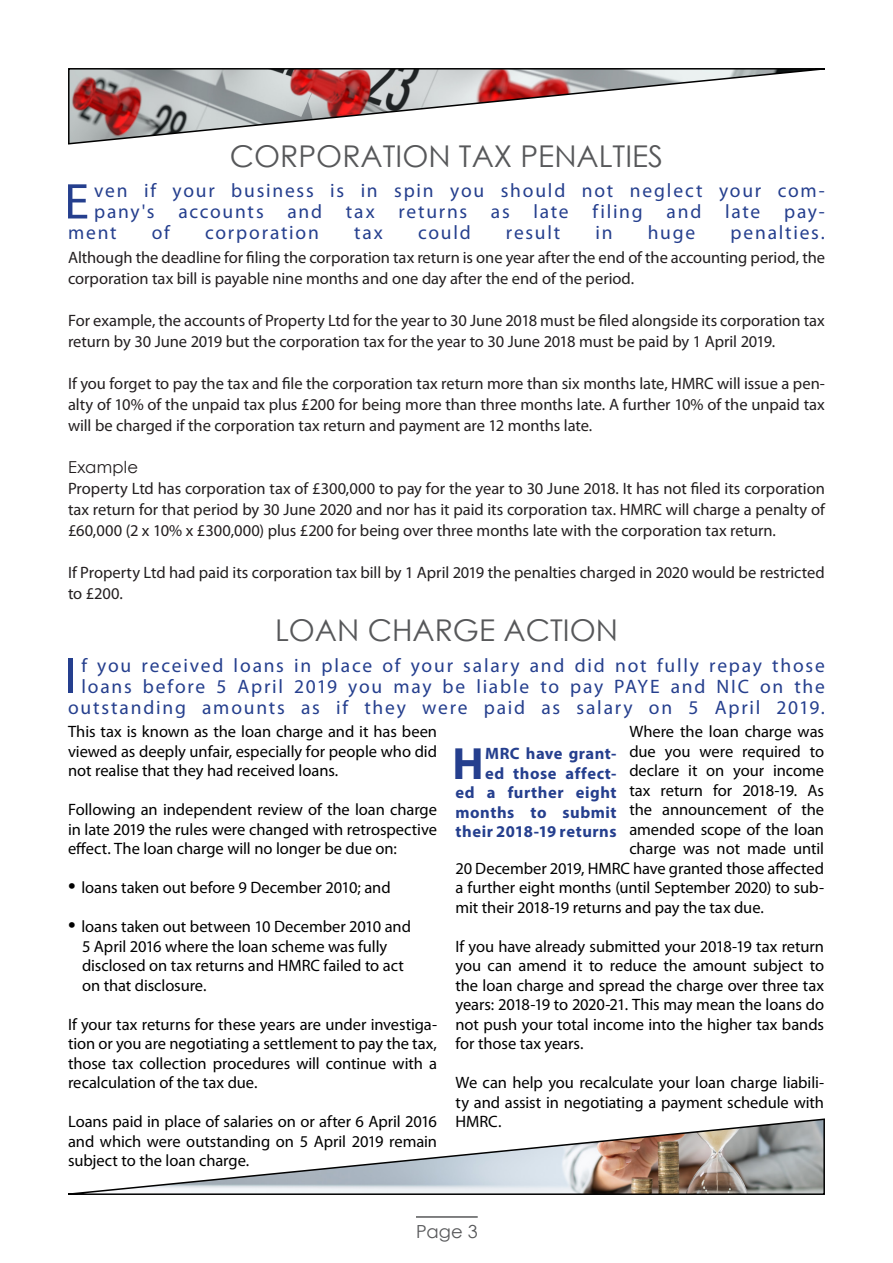
<style>
.page{position:relative;width:893px;height:1263px;background:#fff}
.page>*{position:absolute;margin:0;border:0;box-sizing:border-box;transform-origin:0 0}
.t1{font:50.7px "Myriad Pro";color:#253f8e}
.t2{font:700 45.45px "Myriad Pro";color:#253f8e}
.t3{font:30px "Century Gothic";color:#57585a}
.t4{font:19.5px/21px "Myriad Pro";letter-spacing:.09em;color:#253f8e;text-align:right}
.t5{font:18px "Century Gothic";color:#57585a}
.t6{font:16.5px/19.5px "Myriad Pro";letter-spacing:-.005em;color:#000;text-align:justify}
.t7{font:16.5px/21px "Myriad Pro";letter-spacing:-.005em;color:#231f20}
.t8{font:700 16.5px/19.5px "Myriad Pro";letter-spacing:.03em;color:#253f8e;text-align:right}
.t9{font:16.5px "Century Gothic";letter-spacing:.01em;color:#231f20}
.s1{font-size:27px}
</style>
<div class="page">
<hr style="left:416px;top:1216px;width:62px;height:2px;background:#57585a">
<svg style="left:68px;top:68px;width:757px;height:77px"></svg>
<svg style="left:68px;top:1118px;width:757px;height:77px"></svg>
<p class="t3" style="left:230px;top:135px;width:435px">CORPORATION TAX PENALTIES</p>
<p class="t1" style="left:64px;top:170px;width:26px">E</p>
<p class="t4" style="left:94px;top:180px;width:732px">ven if your business is in spin you should not neglect your com-</p>
<p class="t4" style="left:94px;top:201px;width:732px">pany's accounts and tax returns as late filing and late pay-</p>
<p class="t4" style="left:68px;top:222px;width:50px">ment</p>
<p class="t4" style="left:152px;top:222px;width:20px">of</p>
<p class="t4" style="left:205px;top:222px;width:115px">corporation</p>
<p class="t4" style="left:354px;top:222px;width:30px">tax</p>
<p class="t4" style="left:418px;top:222px;width:54px">could</p>
<p class="t4" style="left:506px;top:222px;width:56px">result</p>
<p class="t4" style="left:595px;top:222px;width:19px">in</p>
<p class="t4" style="left:648px;top:222px;width:49px">huge</p>
<p class="t4" style="left:730px;top:222px;width:96px">penalties.</p>
<p class="t7" style="left:68px;top:247px;width:758px">Although the deadline for filing the corporation tax return is one year after the end of the accounting period, the corporation tax bill is payable nine months and one day after the end of the period.</p>
<p class="t7" style="left:68px;top:310px;width:758px">For example, the accounts of Property Ltd for the year to 30 June 2018 must be filed alongside its corporation tax return by 30 June 2019 but the corporation tax for the year to 30 June 2018 must be paid by 1 April 2019.</p>
<p class="t7" style="left:68px;top:373px;width:758px;text-align:justify">If you forget to pay the tax and file the corporation tax return more than six months late, HMRC will issue a pen&shy;alty of 10% of the unpaid tax plus £200 for being more than three months late. A further 10% of the unpaid tax will be charged if the corporation tax return and payment are 12 months late.</p>
<p class="t9" style="left:68px;top:456px;width:72px">Example</p>
<p class="t7" style="left:68px;top:478px;width:758px;text-align:justify">Property Ltd has corporation tax of £300,000 to pay for the year to 30 June 2018. It has not filed its corporation tax return for that period by 30 June 2020 and nor has it paid its corporation tax. HMRC will charge a penalty of £60,000 (2 x 10% x £300,000) plus £200 for being over three months late with the corporation tax return.</p>
<p class="t7" style="left:68px;top:562px;width:758px">If Property Ltd had paid its corporation tax bill by 1 April 2019 the penalties charged in 2020 would be restricted to £200.</p>
<p class="t3" style="left:275px;top:609px;width:344px">LOAN CHARGE ACTION</p>
<p class="t4" style="left:68px;top:654px;width:758px">f you received loans in place of your salary and did not fully repay those loans before 5 April 2019 you may be liable to pay PAYE and NIC on the outstanding amounts as if they were paid as salary on 5 April 2019.</p>
<p class="t1" style="left:64px;top:644px;width:14px">I</p>
<p class="t6" style="left:68px;top:722px;width:371px">This tax is known as the loan charge and it has been viewed as deeply unfair, especially for people who did not realise that they had received loans.</p>
<p class="t6" style="left:68px;top:800px;width:371px">Following an independent review of the loan charge in late 2019 the rules were changed with retrospective effect. The loan charge will no longer be due on:</p>
<p class="t6" style="left:68px;top:878px;width:324px"><span class="s1">•</span> loans taken out before 9 December 2010; and</p>
<p class="t6" style="left:68px;top:917px;width:344px"><span class="s1">•</span> loans taken out between 10 December 2010 and</p>
<p class="t6" style="left:82px;top:936px;width:307px">5 April 2016 where the loan scheme was fully</p>
<p class="t6" style="left:82px;top:956px;width:323px">disclosed on tax returns and HMRC failed to act</p>
<p class="t6" style="left:82px;top:975px;width:126px">on that disclosure.</p>
<p class="t6" style="left:68px;top:1014px;width:371px">If your tax returns for these years are under investiga&shy;tion or you are negotiating a settlement to pay the tax, those tax collection procedures will continue with a recalculation of the tax due.</p>
<p class="t6" style="left:68px;top:1112px;width:371px">Loans paid in place of salaries on or after 6 April 2016 and which were outstanding on 5 April 2019 remain subject to the loan charge.</p>
<p class="t6" style="left:629px;top:722px;width:196px">Where the loan charge was</p>
<p class="t6" style="left:629px;top:741px;width:196px">due you were required to</p>
<p class="t6" style="left:629px;top:761px;width:196px">declare it on your income</p>
<p class="t6" style="left:629px;top:780px;width:196px">tax return for 2018-19. As</p>
<p class="t6" style="left:629px;top:800px;width:196px">the announcement of the</p>
<p class="t6" style="left:629px;top:819px;width:196px">amended scope of the loan</p>
<p class="t6" style="left:629px;top:839px;width:196px">charge was not made until</p>
<p class="t6" style="left:455px;top:858px;width:370px">20 December 2019, HMRC have granted those affected</p>
<p class="t6" style="left:455px;top:878px;width:370px">a further eight months (until September 2020) to sub-</p>
<p class="t6" style="left:455px;top:897px;width:310px">mit their 2018-19 returns and pay the tax due.</p>
<p class="t6" style="left:455px;top:936px;width:370px">If you have already submitted your 2018-19 tax return you can amend it to reduce the amount subject to the loan charge and spread the charge over three tax years: 2018-19 to 2020-21. This may mean the loans do not push your total income into the higher tax bands for those tax years.</p>
<p class="t6" style="left:455px;top:1073px;width:370px">We can help you recalculate your loan charge liabili&shy;ty and assist in negotiating a payment schedule with HMRC.</p>
<p class="t8" style="left:455px;top:743px;width:163px">MRC have grant-<br>ed those affect-<br>ed a further eight months to submit their 2018-19 returns</p>
<p class="t2" style="left:452px;top:734px;width:33px">H</p>
<p class="t5" style="left:416px;top:1218px;width:63px">Page 3</p>
</div>
